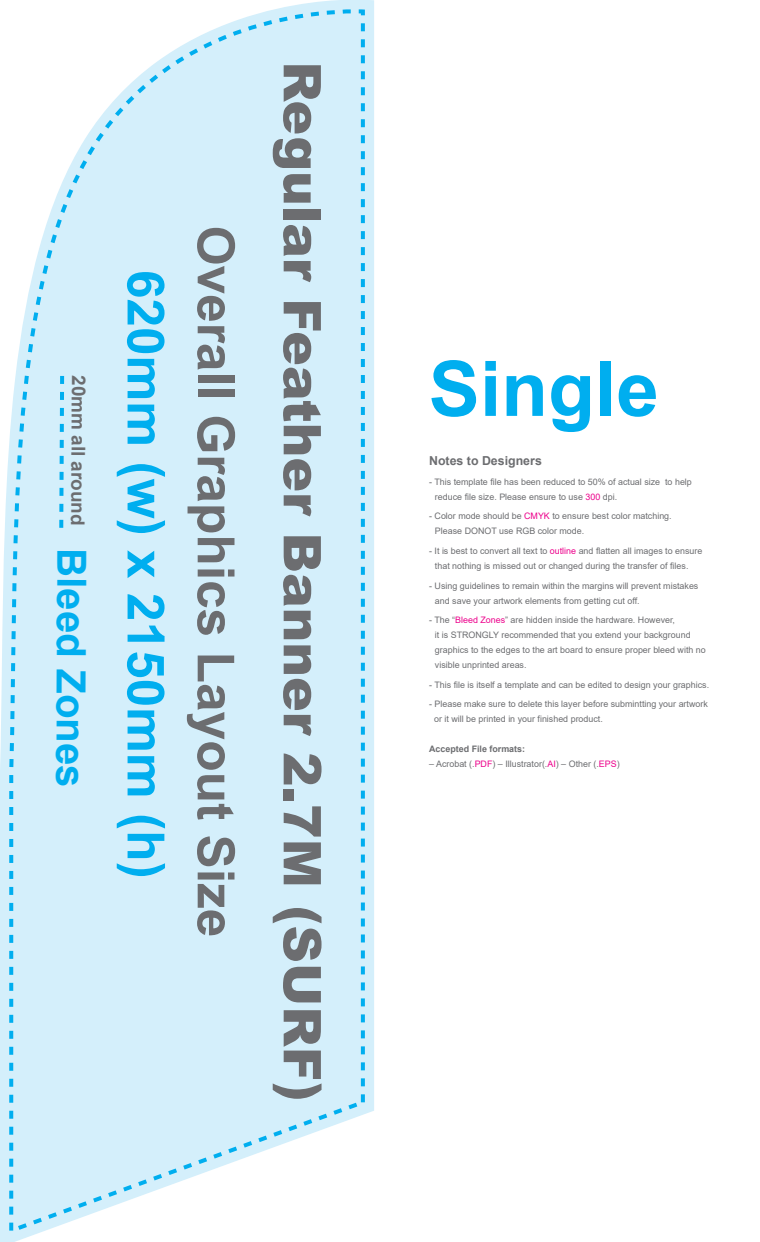
<style>
.page{position:relative;width:760px;height:1242px;background:#fff}
.page>*{position:absolute;margin:0;border:0;box-sizing:border-box;transform-origin:0 0}
.t1{font:700 76.68px "Arial";color:#00aeef}
.t2{font:900 52px "Arial";color:#6c6d70}
.t3{font:700 51.4px "Arial";color:#6c6d70}
.t4{font:700 51.4px "Arial";color:#00aeef}
.t5{font:700 40.2px "Arial";letter-spacing:-.01em;color:#00aeef}
.t6{font:700 18.88px "Arial";letter-spacing:-.01em;color:#6c6d70}
.t7{font:700 12.36px "Arial";color:#6c6d70}
.t8{font:8.92px/14.8px "Arial";color:#6c6d70}
.t9{font:700 8.92px "Arial";color:#6c6d70}
.s1{color:#ed028c}
</style>
<div class="page">
<svg style="left:0;top:0;width:374px;height:1242px;fill:#d4effb"></svg>
<svg style="left:0;top:1px;width:368px;height:1235px;background:#d6f0fb"></svg>
<svg style="left:57px;top:372px;width:9px;height:160px"></svg>
<h3 class="t6" style="left:92px;top:375px;width:152px;rotate:90deg">20mm all around</h3>
<h3 class="t5" style="left:100px;top:548px;width:241px;rotate:90deg">Bleed Zones</h3>
<h3 class="t4" style="left:182px;top:270px;width:610px;rotate:90deg">620mm (w) x 2150mm (h)</h3>
<h3 class="t3" style="left:252px;top:226px;width:713px;rotate:90deg">Overall Graphics Layout Size</h3>
<h2 class="t2" style="left:340px;top:61px;width:1041px;rotate:90deg">Regular Feather Banner 2.7M (SURF)</h2>
<h1 class="t1" style="left:429px;top:335px;width:232px">Single</h1>
<h3 class="t7" style="left:429px;top:452px;width:114px">Notes to Designers</h3>
<p class="t8" style="left:435px;top:474px;width:258px;text-indent:-6px">- This template file has been reduced to 50% of actual size to help reduce file size. Please ensure to use <span class="s1">300</span> dpi.</p>
<p class="t8" style="left:435px;top:509px;width:238px;text-indent:-6px">- Color mode should be <span class="s1">CMYK</span> to ensure best color matching.<br>Please DONOT use RGB color mode.</p>
<p class="t8" style="left:435px;top:543px;width:269px;text-indent:-6px">- It is best to convert all text to <span class="s1">outline</span> and flatten all images to ensure that nothing is missed out or changed during the transfer of files.</p>
<p class="t8" style="left:435px;top:578px;width:265px;text-indent:-6px">- Using guidelines to remain within the margins will prevent mistakes and save your artwork elements from getting cut off.</p>
<p class="t8" style="left:435px;top:612px;width:272px;text-indent:-6px">- The “<span class="s1">Bleed Zones</span>” are hidden inside the hardware. However,<br>it is STRONGLY recommended that you extend your background graphics to the edges to the art board to ensure proper bleed with no visible unprinted areas.</p>
<p class="t8" style="left:429px;top:677px;width:281px">- This file is itself a template and can be edited to design your graphics.</p>
<p class="t8" style="left:434px;top:697px;width:275px;text-indent:-5px">- Please make sure to delete this layer before submintting your artwork or it will be printed in your finished product.</p>
<p class="t9" style="left:429px;top:742px;width:97px">Accepted File formats:</p>
<p class="t8" style="left:429px;top:756px;width:192px">– Acrobat (.<span class="s1">PDF</span>) – Illustrator(.<span class="s1">AI</span>) – Other (.<span class="s1">EPS</span>)</p>
</div>
